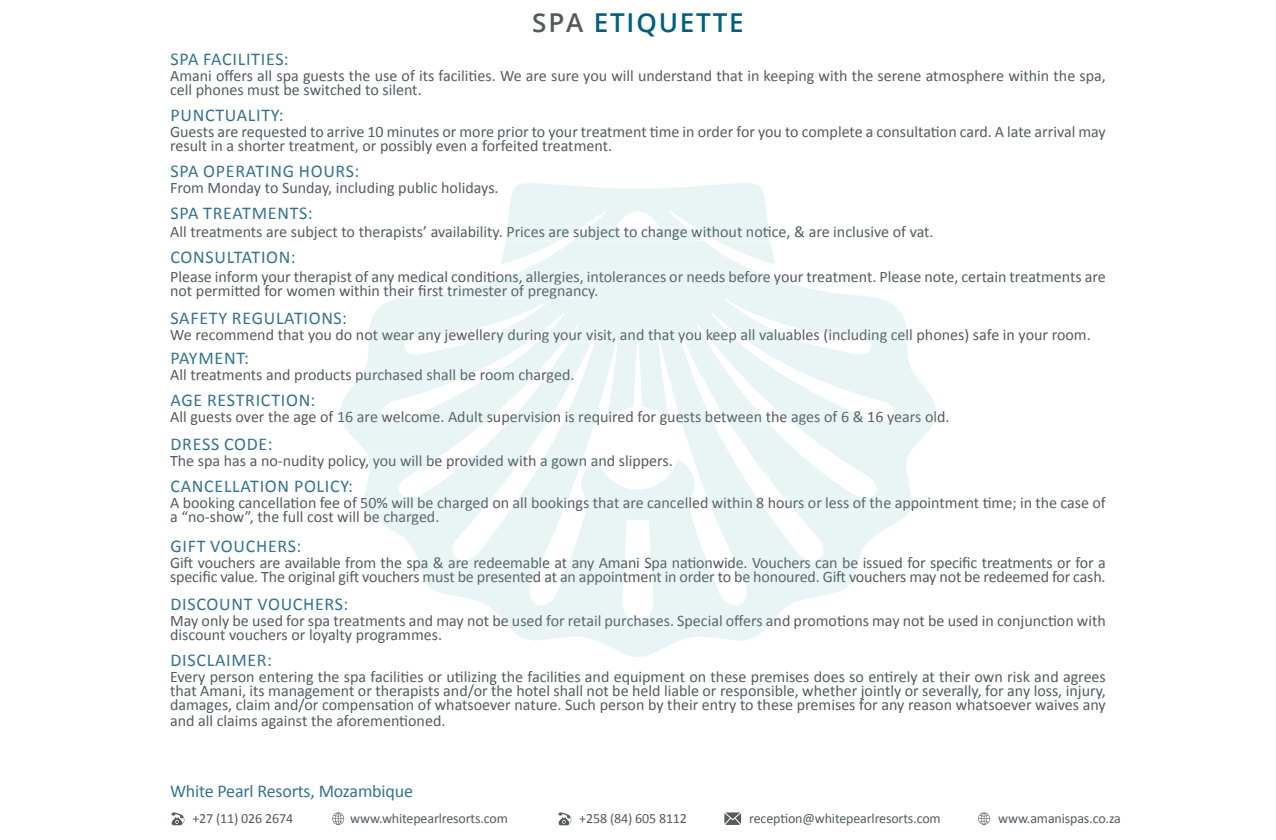
<style>
.page{position:relative;width:1276px;height:840px;background:#fff}
.page>*{position:absolute;margin:0;border:0;box-sizing:border-box;transform-origin:0 0}
.t1{font:600 26px "Open Sans";letter-spacing:.07em;color:#005f7f}
.t2{font:18px "Calibri";letter-spacing:.04em;color:#337391}
.t3{font:18px "Calibri";letter-spacing:-.01em;color:#337391}
.t4{font:16px/14px "Calibri";color:#596a6b}
.t5{font:16px/14px "Calibri";color:#545c5e}
.t6{font:14px "Calibri";letter-spacing:-.01em;color:#545c5e}
.s1{color:#57585a}
.s2{color:#545c5e}
</style>
<div class="page">
<svg style="left:340px;top:183px;width:595px;height:271px;fill:#e8f5f4"></svg>
<svg style="left:505px;top:226px;width:265px;height:14px"></svg>
<svg style="left:397px;top:270px;width:394px;height:28px"></svg>
<svg style="left:368px;top:328px;width:539px;height:14px"></svg>
<svg style="left:355px;top:368px;width:218px;height:14px"></svg>
<svg style="left:340px;top:410px;width:596px;height:14px"></svg>
<svg style="left:383px;top:524px;width:510px;height:90px;fill:#e8f5f4"></svg>
<svg style="left:364px;top:454px;width:548px;height:70px"></svg>
<svg style="left:416px;top:556px;width:443px;height:28px"></svg>
<svg style="left:498px;top:614px;width:279px;height:42px"></svg>
<svg style="left:724px;top:812px;width:17px;height:12px"></svg>
<svg style="left:171px;top:812px;width:13px;height:12px"></svg>
<svg style="left:558px;top:812px;width:13px;height:12px"></svg>
<svg style="left:978px;top:812px;width:12px;height:12px"></svg>
<svg style="left:332px;top:812px;width:12px;height:12px"></svg>
<h1 class="t1" style="left:532px;top:5px;width:213px"><span class="s1">SPA</span> ETIQUETTE</h1>
<p class="t2" style="left:170px;top:48px;width:120px">SPA FACILITIES:</p>
<p class="t5" style="left:170px;top:69px;width:937px">Amani offers all spa guests the use of its facilities. We are sure you will understand that in keeping with the serene atmosphere within the spa, cell phones must be switched to silent.</p>
<p class="t2" style="left:170px;top:104px;width:114px">PUNCTUALITY:</p>
<p class="t5" style="left:170px;top:125px;width:937px">Guests are requested to arrive 10 minutes or more prior to your treatment time in order for you to complete a consultation card. A late arrival may result in a shorter treatment, or possibly even a forfeited treatment.</p>
<p class="t2" style="left:170px;top:160px;width:190px">SPA OPERATING HOURS:</p>
<p class="t5" style="left:170px;top:181px;width:330px">From Monday to Sunday, including public holidays.</p>
<p class="t2" style="left:170px;top:202px;width:143px">SPA TREATMENTS:</p>
<p class="t4" style="left:170px;top:225px;width:765px">All treatments are subject to therapists’ availability. Prices are subject to change without notice, &amp; are inclusive of vat<span class="s2">.</span></p>
<p class="t2" style="left:170px;top:246px;width:127px">CONSULTATION:</p>
<p class="t5" style="left:234px;top:283px;width:12px">t</p>
<p class="t2" style="left:170px;top:306px;width:178px">SAFETY REGULATIONS:</p>
<p class="t2" style="left:170px;top:346px;width:80px">PAYMENT:</p>
<p class="t2" style="left:170px;top:388px;width:146px">AGE RESTRICTION:</p>
<p class="t2" style="left:170px;top:432px;width:104px">DRESS CODE:</p>
<p class="t2" style="left:170px;top:474px;width:184px">CANCELLATION POLICY:</p>
<p class="t4" style="left:170px;top:269px;width:937px">Please inform your therapist of any medical conditions, allergies, intolerances or needs before your treatment. Please note, certain treatments are not permitted for women within their first trimester of pregnancy.</p>
<p class="t4" style="left:170px;top:327px;width:922px">We recommend that you do not wear any jewellery during your visit, and that you keep all valuables (including cell phones) safe in your room.</p>
<p class="t4" style="left:170px;top:367px;width:406px">All treatments and products purchased shall be room charged.</p>
<p class="t4" style="left:170px;top:409px;width:781px">All guests over the age of 16 are welcome. Adult supervision is required for guests between the ages of 6 &amp; 16 years old.</p>
<p class="t4" style="left:170px;top:453px;width:504px">The spa has a no-nudity policy, you will be provided with a gown and slippers.</p>
<p class="t4" style="left:170px;top:495px;width:937px">A booking cancellation fee of 50% will be charged on all bookings that are cancelled within 8 hours or less of the appointment time; in the case of a “no-show”, the full cost will be charged.</p>
<p class="t4" style="left:170px;top:555px;width:937px">Gift vouchers are available from the spa &amp; are redeemable at any Amani Spa nationwide. Vouchers can be issued for specific treatments or for a specific value. The original gift vouchers must be presented at an appointment in order to be honoured. Gift vouchers may not be redeemed for cash.</p>
<p class="t4" style="left:170px;top:613px;width:937px">May only be used for spa treatments and may not be used for retail purchases. Special offers and promotions may not be used in conjunction with</p>
<p class="t2" style="left:170px;top:534px;width:132px">GIFT VOUCHERS:</p>
<p class="t2" style="left:170px;top:592px;width:179px">DISCOUNT VOUCHERS:</p>
<p class="t5" style="left:734px;top:613px;width:6px">f</p>
<p class="t5" style="left:170px;top:627px;width:273px">discount vouchers or loyalty programmes.</p>
<p class="t2" style="left:170px;top:648px;width:103px">DISCLAIMER:</p>
<p class="t5" style="left:170px;top:669px;width:937px;text-align:justify">Every person entering the spa facilities or utilizing the facilities and equipment on these premises does so entirely at their own risk and agrees that Amani, its management or therapists and/or the hotel shall not be held liable or responsible, whether jointly or severally, for any loss, injury, damages, claim and/or compensation of whatsoever nature. Such person by their entry to these premises for any reason whatsoever waives any</p>
<p class="t5" style="left:170px;top:713px;width:277px">and all claims against the aforementioned.</p>
<p class="t3" style="left:170px;top:779px;width:244px">White Pearl Resorts, Mozambique</p>
<p class="t6" style="left:192px;top:809px;width:102px">+27 (11) 026 2674</p>
<p class="t6" style="left:350px;top:809px;width:159px">www.whitepearlresorts.com</p>
<p class="t6" style="left:579px;top:809px;width:109px">+258 (84) 605 8112</p>
<p class="t6" style="left:749px;top:809px;width:193px">reception@whitepearlresorts.com</p>
<p class="t6" style="left:998px;top:808px;width:124px">www.amanispas.co.za</p>
</div>
